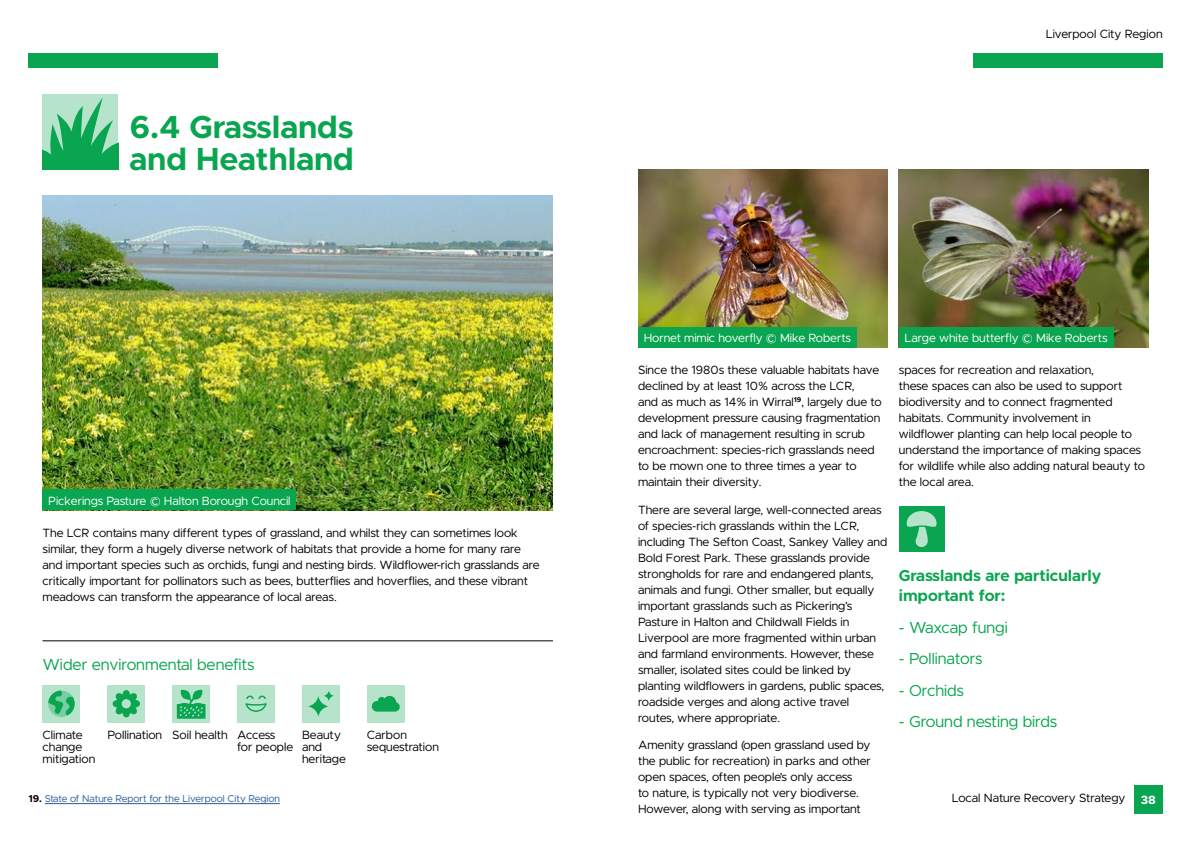
<style>
.page{position:relative;width:1191px;height:842px;background:#fff}
.page>*{position:absolute;margin:0;border:0;box-sizing:border-box;transform-origin:0 0}
.t1{font:700 32px/32px "Metropolis";color:#09a550}
.t2{font:16px "Metropolis";color:#09a550}
.t3{font:700 16px/20px "Metropolis";color:#09a550}
.Sub_Headings{font:12px/16px "Metropolis";color:#000}
.t4{font:12px "Metropolis";letter-spacing:-.005em;color:#fff}
.t5{font:700 12px "Metropolis";color:#fff}
.t6{font:10px "Metropolis";color:#275b9b}
.s1{font-weight:700;color:#000}
</style>
<div class="page">
<div style="left:973px;top:54px;width:189px;height:14px;background:#09a550"></div>
<div style="left:28px;top:54px;width:189px;height:14px;background:#09a550"></div>
<div style="left:1134px;top:785px;width:28px;height:29px;background:#09a550"></div>
<img style="left:43px;top:195px;width:510px;height:315px">
<img style="left:638px;top:170px;width:249px;height:178px">
<img style="left:899px;top:170px;width:249px;height:178px">
<div style="left:638px;top:327px;width:218px;height:21px;background:#09a550"></div>
<div style="left:43px;top:489px;width:253px;height:21px;background:#09a550"></div>
<div style="left:899px;top:327px;width:214px;height:21px;background:#09a550"></div>
<hr style="left:45px;top:803px;width:235px;height:1px;background:#275b9b">
<hr style="left:43px;top:641px;width:510px;height:1px;background:#000">
<div style="left:107px;top:685px;width:38px;height:38px;background:#b5e4ca"></div>
<svg style="left:113px;top:690px;width:27px;height:27px"></svg>
<div style="left:172px;top:685px;width:38px;height:38px;background:#b5e4ca"></div>
<svg style="left:177px;top:689px;width:28px;height:30px"></svg>
<div style="left:43px;top:685px;width:37px;height:38px;background:#b5e4ca"></div>
<svg style="left:48px;top:690px;width:27px;height:27px"></svg>
<div style="left:302px;top:685px;width:38px;height:38px;background:#b5e4ca"></div>
<svg style="left:308px;top:691px;width:26px;height:26px"></svg>
<div style="left:367px;top:685px;width:38px;height:38px;background:#b5e4ca"></div>
<svg style="left:372px;top:696px;width:28px;height:16px"></svg>
<div style="left:43px;top:94px;width:75px;height:76px;background:#b5e4ca"></div>
<svg style="left:43px;top:97px;width:75px;height:73px"></svg>
<div style="left:237px;top:685px;width:38px;height:38px;background:#b5e4ca"></div>
<svg style="left:245px;top:695px;width:22px;height:17px"></svg>
<div style="left:899px;top:506px;width:45px;height:46px;background:#09a550"></div>
<svg style="left:906px;top:511px;width:30px;height:36px"></svg>
<p class="t1" style="left:129px;top:111px;width:226px">6.4 Grasslands and Heathland</p>
<p class="t4" style="left:48px;top:493px;width:244px">Pickerings Pasture © Halton Borough Council</p>
<p class="Sub_Headings" style="left:43px;top:525px;width:498px">The LCR contains many different types of grassland, and whilst they can sometimes look similar, they form a hugely diverse network of habitats that provide a home for many rare and important species such as orchids, fungi and nesting birds. Wildflower-rich grasslands are critically important for pollinators such as bees, butterflies and hoverflies, and these vibrant meadows can transform the appearance of local areas.</p>
<p class="t2" style="left:43px;top:655px;width:213px">Wider environmental benefits</p>
<p class="Sub_Headings" style="left:43px;top:729px;width:54px;line-height:12px">Climate change mitigation</p>
<p class="Sub_Headings" style="left:107px;top:727px;width:56px">Pollination</p>
<p class="Sub_Headings" style="left:172px;top:727px;width:57px">Soil health</p>
<p class="Sub_Headings" style="left:237px;top:729px;width:58px;line-height:12px">Access for people</p>
<p class="Sub_Headings" style="left:302px;top:729px;width:45px;line-height:12px">Beauty and heritage</p>
<p class="Sub_Headings" style="left:367px;top:729px;width:74px;line-height:12px">Carbon sequestration</p>
<p class="t6" style="left:28px;top:793px;width:253px"><span class="s1">19.</span> State of Nature Report for the Liverpool City Region</p>
<p class="Sub_Headings" style="left:1046px;top:26px;width:118px">Liverpool City Region</p>
<p class="t4" style="left:643px;top:330px;width:209px">Hornet mimic hoverfly © Mike Roberts</p>
<p class="Sub_Headings" style="left:638px;top:362px;width:245px">Since the 1980s these valuable habitats have declined by at least 10% across the LCR,<br>and as much as 14% in Wirral<sup>19</sup>, largely due to development pressure causing fragmentation and lack of management resulting in scrub encroachment: species-rich grasslands need to be mown one to three times a year to maintain their diversity.</p>
<p class="Sub_Headings" style="left:638px;top:501px;width:251px">There are several large, well-connected areas of species-rich grasslands within the LCR, including The Sefton Coast, Sankey Valley and Bold Forest Park. These grasslands provide strongholds for rare and endangered plants, animals and fungi. Other smaller, but equally important grasslands such as Pickering’s Pasture in Halton and Childwall Fields in Liverpool are more fragmented within urban and farmland environments. However, these smaller, isolated sites could be linked by planting wildflowers in gardens, public spaces, roadside verges and along active travel routes, where appropriate.</p>
<p class="Sub_Headings" style="left:638px;top:737px;width:234px">Amenity grassland (open grassland used by the public for recreation) in parks and other open spaces, often people’s only access<br>to nature, is typically not very biodiverse.<br>However, along with serving as important</p>
<p class="t4" style="left:904px;top:330px;width:204px">Large white butterfly © Mike Roberts</p>
<p class="Sub_Headings" style="left:899px;top:362px;width:248px">spaces for recreation and relaxation,<br>these spaces can also be used to support biodiversity and to connect fragmented habitats. Community involvement in wildflower planting can help local people to understand the importance of making spaces for wildlife while also adding natural beauty to the local area.</p>
<p class="t3" style="left:899px;top:566px;width:204px">Grasslands are particularly important for:</p>
<p class="t2" style="left:899px;top:617px;width:110px">- Waxcap fungi</p>
<p class="t2" style="left:899px;top:649px;width:85px">- Pollinators</p>
<p class="t2" style="left:899px;top:680px;width:67px">- Orchids</p>
<p class="t2" style="left:899px;top:711px;width:160px">- Ground nesting birds</p>
<p class="Sub_Headings" style="left:951px;top:790px;width:175px">Local Nature Recovery Strategy</p>
<p class="t5" style="left:1140px;top:792px;width:17px">38</p>
</div>
